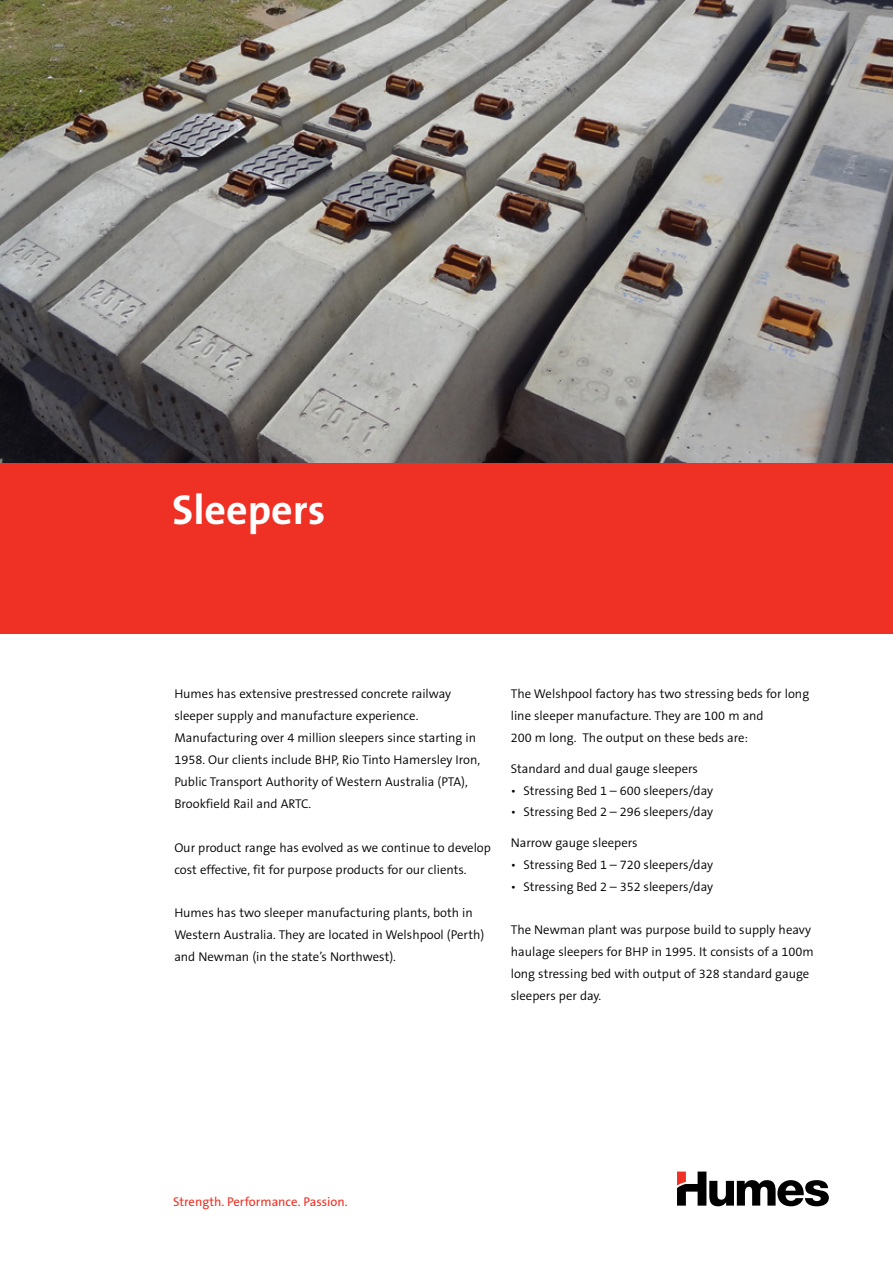
<style>
.page{position:relative;width:893px;height:1263px;background:#fff}
.page>*{position:absolute;margin:0;border:0;box-sizing:border-box;transform-origin:0 0}
.t1{font:700 42px "The Sans B7";color:#fff}
.t2{font:300 12.75px/21.9px "The Sans B4";color:#000}
.t3{font:12.75px "The Sans B5 Plain";color:#ee3124}
</style>
<div class="page">
<img style="left:0;top:0;width:893px;height:463px">
<div style="left:0;top:463px;width:893px;height:171px;background:#ee3124"></div>
<svg style="left:677px;top:1171px;width:152px;height:35px"></svg>
<h1 class="t1" style="left:172px;top:488px;width:154px">Sleepers</h1>
<p class="t2" style="left:174px;top:684px;width:307px">Humes has extensive prestressed concrete railway sleeper supply and manufacture experience.<br>Manufacturing over 4 million sleepers since starting in 1958. Our clients include BHP, Rio Tinto Hamersley Iron, Public Transport Authority of Western Australia (PTA), Brookfield Rail and ARTC.</p>
<p class="t2" style="left:174px;top:837px;width:318px">Our product range has evolved as we continue to develop cost effective, fit for purpose products for our clients.</p>
<p class="t2" style="left:174px;top:903px;width:311px">Humes has two sleeper manufacturing plants, both in<br>Western Australia. They are located in Welshpool (Perth) and Newman (in the state’s Northwest).</p>
<p class="t2" style="left:511px;top:684px;width:300px">The Welshpool factory has two stressing beds for long line sleeper manufacture. They are 100 m and<br>200 m long. The output on these beds are:</p>
<p class="t2" style="left:511px;top:758px;width:189px">Standard and dual gauge sleepers</p>
<p class="t2" style="left:511px;top:780px;width:204px">• Stressing Bed 1 – 600 sleepers/day</p>
<p class="t2" style="left:511px;top:802px;width:204px">• Stressing Bed 2 – 296 sleepers/day</p>
<p class="t2" style="left:511px;top:832px;width:128px">Narrow gauge sleepers</p>
<p class="t2" style="left:511px;top:854px;width:204px">• Stressing Bed 1 – 720 sleepers/day</p>
<p class="t2" style="left:511px;top:876px;width:204px">• Stressing Bed 2 – 352 sleepers/day</p>
<p class="t2" style="left:511px;top:920px;width:305px">The Newman plant was purpose build to supply heavy haulage sleepers for BHP in 1995. It consists of a 100m long stressing bed with output of 328 standard gauge sleepers per day.</p>
<p class="t3" style="left:173px;top:1195px;width:176px">Strength. Performance. Passion.</p>
</div>
